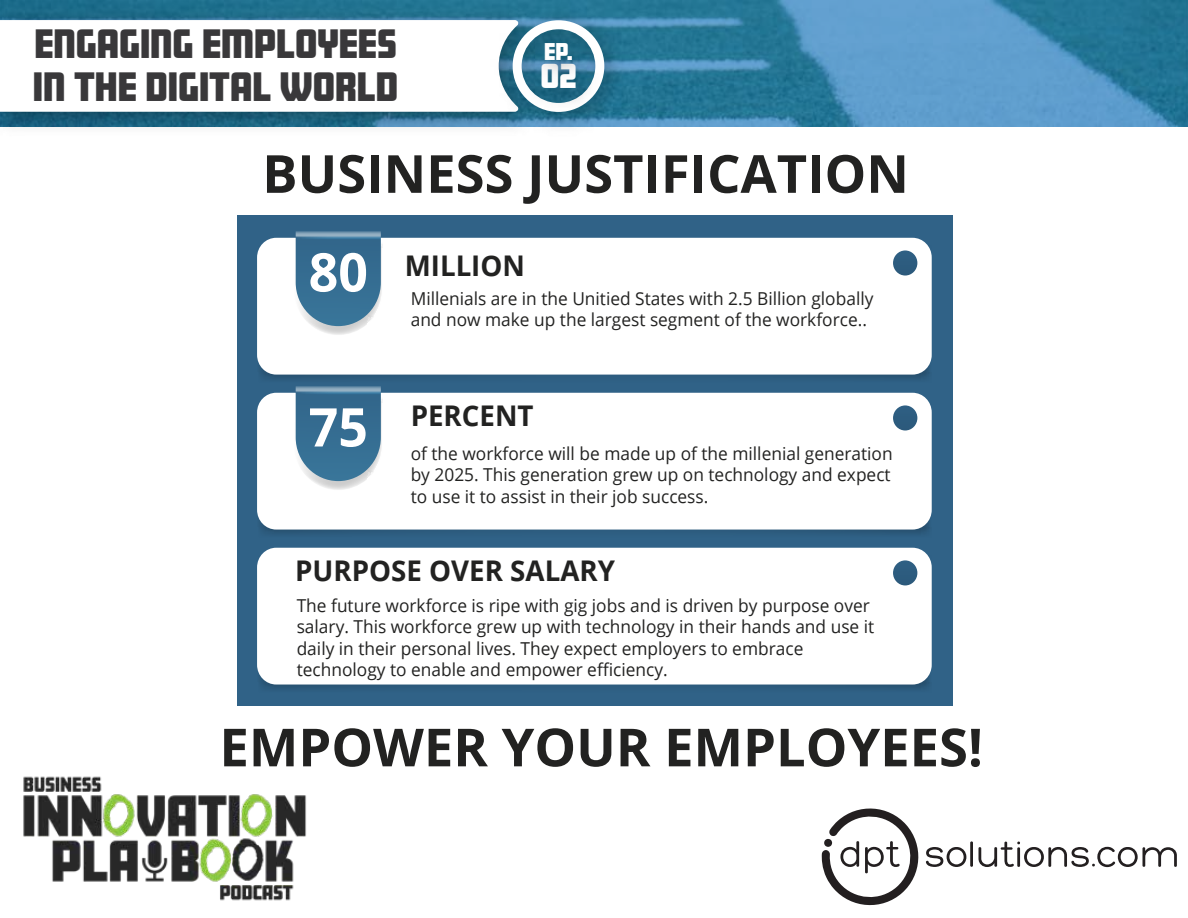
<style>
.page{position:relative;width:1188px;height:918px;background:#fff}
.page>*{position:absolute;margin:0;border:0;box-sizing:border-box;transform-origin:0 0}
.t1{font:700 53.4px "Open Sans";color:#fff}
.t2{font:700 52.5px "Open Sans";color:#222221}
.t3{font:900 35.85px/42.9px "Amboy";color:#39383a}
.t4{font:900 30.3px "Amboy";color:#fff}
.t5{font:700 28.5px "Open Sans";color:#222221}
.t6{font:900 21.15px "Amboy";color:#fff}
.t7{font:17.85px/21.3px "Open Sans";color:#222221}
</style>
<div class="page">
<div style="left:237px;top:215px;width:716px;height:491px;background:#306287"></div>
<svg style="left:263px;top:375px;width:665px;height:4px"></svg>
<div style="left:257px;top:238px;width:675px;height:137px;background:#fff"></div>
<svg style="left:294px;top:231px;width:89px;height:104px"></svg>
<svg style="left:263px;top:530px;width:665px;height:4px"></svg>
<div style="left:257px;top:393px;width:675px;height:137px;background:#fff"></div>
<svg style="left:294px;top:386px;width:89px;height:104px"></svg>
<svg style="left:263px;top:685px;width:665px;height:4px"></svg>
<div style="left:257px;top:548px;width:675px;height:137px;background:#fff"></div>
<svg style="left:822px;top:808px;width:145px;height:98px"></svg>
<hr style="left:970px;top:841px;width:3px;height:26px;background:#231f20">
<svg style="left:979px;top:841px;width:198px;height:26px"></svg>
<img style="left:23px;top:776px;width:284px;height:125px">
<svg style="left:635px;top:0;width:553px;height:127px;background:#438ab3"></svg>
<img style="left:0;top:0;width:491px;height:128px">
<svg style="left:0;top:20px;width:491px;height:92px"></svg>
<img style="left:491px;top:0;width:144px;height:128px">
<svg style="left:513px;top:20px;width:91px;height:92px"></svg>
<img style="left:518px;top:38px;width:89px;height:85px">
<img style="left:522px;top:19px;width:81px;height:75px">
<h3 class="t3" style="left:33px;top:22px;width:367px">ENGAGING EMPLOYEES<br>IN THE DIGITAL WORLD</h3>
<p class="t6" style="left:544px;top:40px;width:30px">EP.</p>
<h3 class="t4" style="left:540px;top:58px;width:38px">02</h3>
<h2 class="t2" style="left:262px;top:137px;width:648px">BUSINESS JUSTIFICATION</h2>
<h1 class="t1" style="left:309px;top:234px;width:61px">80</h1>
<h1 class="t1" style="left:309px;top:389px;width:61px">75</h1>
<h3 class="t5" style="left:405px;top:245px;width:122px">MILLION</h3>
<p class="t7" style="left:411px;top:287px;width:464px">Millenials are in the Unitied States with 2.5 Billion globally and now make up the largest segment of the workforce..</p>
<h3 class="t5" style="left:411px;top:396px;width:124px">PERCENT</h3>
<p class="t7" style="left:411px;top:442px;width:484px;text-align:justify">of the workforce will be made up of the millenial generation by 2025. This generation grew up on technology and expect to use it to assist in their job success.</p>
<h3 class="t5" style="left:295px;top:551px;width:321px">PURPOSE OVER SALARY</h3>
<p class="t7" style="left:297px;top:594px;width:579px">The future workforce is ripe with gig jobs and is driven by purpose over salary. This workforce grew up with technology in their hands and use it daily in their personal lives. They expect employers to embrace technology to enable and empower efficiency.</p>
<h2 class="t2" style="left:219px;top:710px;width:765px">EMPOWER YOUR EMPLOYEES!</h2>
</div>
